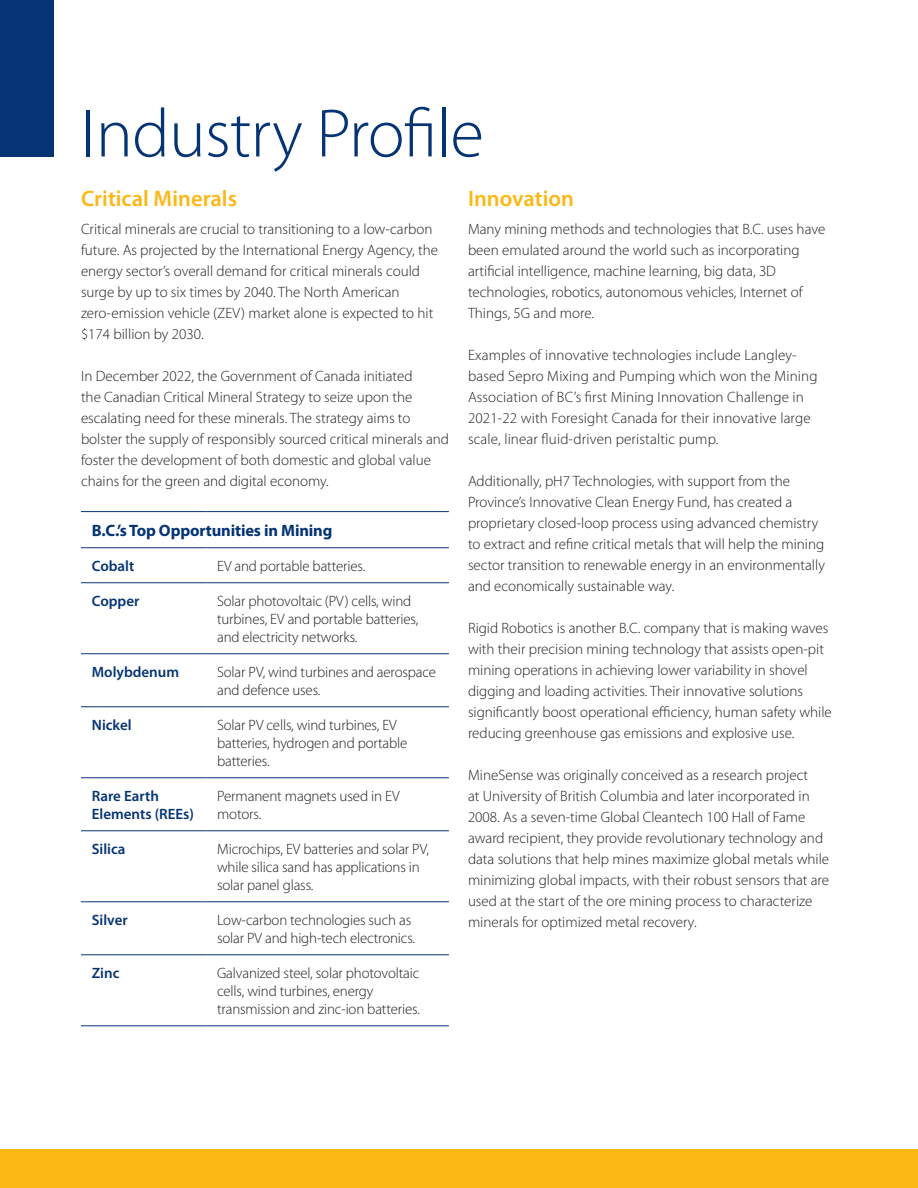
<style>
.page{position:relative;width:918px;height:1188px;background:#fff}
.page>*{position:absolute;margin:0;border:0;box-sizing:border-box;transform-origin:0 0}
.t1{font:300 69px "Myriad Pro";letter-spacing:-.01em;color:#053474}
.Titles{font:600 22.5px "Myriad Pro";color:#fcb814}
.t2{font:700 16.5px "Myriad Pro";letter-spacing:-.01em;color:#053474}
.Body_Copy{font:300 15px/21px "Myriad Pro";color:#231f20}
.t3{font:600 15px/18px "Myriad Pro";color:#053474}
</style>
<div class="page">
<div style="left:0;top:1149px;width:918px;height:39px;background:#fcb814"></div>
<svg style="left:81px;top:512px;width:368px;height:514px"></svg>
<hr style="left:81px;top:511px;width:125px;height:1px;background:#053474">
<hr style="left:206px;top:511px;width:243px;height:1px;background:#053474">
<hr style="left:81px;top:547px;width:125px;height:1px;background:#053474">
<hr style="left:206px;top:547px;width:243px;height:1px;background:#053474">
<hr style="left:81px;top:582px;width:125px;height:1px;background:#053474">
<hr style="left:206px;top:582px;width:243px;height:1px;background:#053474">
<hr style="left:81px;top:653px;width:125px;height:1px;background:#053474">
<hr style="left:206px;top:653px;width:243px;height:1px;background:#053474">
<hr style="left:81px;top:707px;width:125px;height:1px;background:#053474">
<hr style="left:206px;top:707px;width:243px;height:1px;background:#053474">
<hr style="left:81px;top:778px;width:125px;height:1px;background:#053474">
<hr style="left:206px;top:778px;width:243px;height:1px;background:#053474">
<hr style="left:81px;top:831px;width:125px;height:1px;background:#053474">
<hr style="left:206px;top:831px;width:243px;height:1px;background:#053474">
<hr style="left:81px;top:902px;width:125px;height:1px;background:#053474">
<hr style="left:206px;top:902px;width:243px;height:1px;background:#053474">
<hr style="left:81px;top:955px;width:125px;height:1px;background:#053474">
<hr style="left:206px;top:955px;width:243px;height:1px;background:#053474">
<hr style="left:81px;top:1026px;width:125px;height:1px;background:#053474">
<hr style="left:206px;top:1026px;width:243px;height:1px;background:#053474">
<div style="left:0;top:0;width:54px;height:156px;background:#053474"></div>
<p class="t1" style="left:81px;top:96px;width:404px">Industry Profile</p>
<p class="Titles" style="left:81px;top:186px;width:158px">Critical Minerals</p>
<p class="Body_Copy" style="left:81px;top:218px;width:359px">Critical minerals are crucial to transitioning to a low-carbon future. As projected by the International Energy Agency, the energy sector’s overall demand for critical minerals could surge by up to six times by 2040. The North American zero-emission vehicle (ZEV) market alone is expected to hit $174 billion by 2030.</p>
<p class="Body_Copy" style="left:81px;top:365px;width:370px">In December 2022, the Government of Canada initiated<br>the Canadian Critical Mineral Strategy to seize upon the escalating need for these minerals. The strategy aims to bolster the supply of responsibly sourced critical minerals and foster the development of both domestic and global value chains for the green and digital economy.</p>
<p class="t2" style="left:92px;top:521px;width:242px">B.C.’s Top Opportunities in Mining</p>
<p class="t3" style="left:92px;top:557px;width:44px">Cobalt</p>
<p class="Body_Copy" style="left:217px;top:556px;width:150px">EV and portable batteries.</p>
<p class="t3" style="left:92px;top:592px;width:49px">Copper</p>
<p class="Body_Copy" style="left:217px;top:592px;width:203px;line-height:18px">Solar photovoltaic (PV) cells, wind turbines, EV and portable batteries, and electricity networks.</p>
<p class="t3" style="left:92px;top:663px;width:89px">Molybdenum</p>
<p class="Body_Copy" style="left:217px;top:663px;width:221px;line-height:18px">Solar PV, wind turbines and aerospace and defence uses.</p>
<p class="t3" style="left:92px;top:716px;width:41px">Nickel</p>
<p class="Body_Copy" style="left:217px;top:716px;width:192px;line-height:18px">Solar PV cells, wind turbines, EV batteries, hydrogen and portable batteries.</p>
<p class="t3" style="left:92px;top:787px;width:104px">Rare Earth<br>Elements (REEs)</p>
<p class="Body_Copy" style="left:217px;top:787px;width:184px;line-height:18px">Permanent magnets used in EV motors.</p>
<p class="t3" style="left:92px;top:840px;width:35px">Silica</p>
<p class="Body_Copy" style="left:217px;top:840px;width:213px;line-height:18px">Microchips, EV batteries and solar PV, while silica sand has applications in solar panel glass.</p>
<p class="t3" style="left:92px;top:911px;width:37px">Silver</p>
<p class="Body_Copy" style="left:217px;top:911px;width:200px;line-height:18px">Low-carbon technologies such as solar PV and high-tech electronics.</p>
<p class="t3" style="left:92px;top:964px;width:29px">Zinc</p>
<p class="Body_Copy" style="left:217px;top:964px;width:204px;line-height:18px">Galvanized steel, solar photovoltaic cells, wind turbines, energy transmission and zinc-ion batteries.</p>
<p class="Titles" style="left:468px;top:186px;width:108px">Innovation</p>
<p class="Body_Copy" style="left:468px;top:218px;width:359px">Many mining methods and technologies that B.C. uses have been emulated around the world such as incorporating artificial intelligence, machine learning, big data, 3D technologies, robotics, autonomous vehicles, Internet of Things, 5G and more.</p>
<p class="Body_Copy" style="left:468px;top:344px;width:351px">Examples of innovative technologies include Langley&shy;based Sepro Mixing and Pumping which won the Mining Association of BC’s first Mining Innovation Challenge in 2021-22 with Foresight Canada for their innovative large scale, linear fluid-driven peristaltic pump.</p>
<p class="Body_Copy" style="left:468px;top:470px;width:358px">Additionally, pH7 Technologies, with support from the Province’s Innovative Clean Energy Fund, has created a proprietary closed-loop process using advanced chemistry to extract and refine critical metals that will help the mining sector transition to renewable energy in an environmentally and economically sustainable way.</p>
<p class="Body_Copy" style="left:468px;top:617px;width:365px">Rigid Robotics is another B.C. company that is making waves with their precision mining technology that assists open-pit mining operations in achieving lower variability in shovel digging and loading activities. Their innovative solutions significantly boost operational efficiency, human safety while reducing greenhouse gas emissions and explosive use.</p>
<p class="Body_Copy" style="left:468px;top:764px;width:363px">MineSense was originally conceived as a research project<br>at University of British Columbia and later incorporated in 2008. As a seven-time Global Cleantech 100 Hall of Fame award recipient, they provide revolutionary technology and data solutions that help mines maximize global metals while minimizing global impacts, with their robust sensors that are used at the start of the ore mining process to characterize minerals for optimized metal recovery.</p>
</div>
